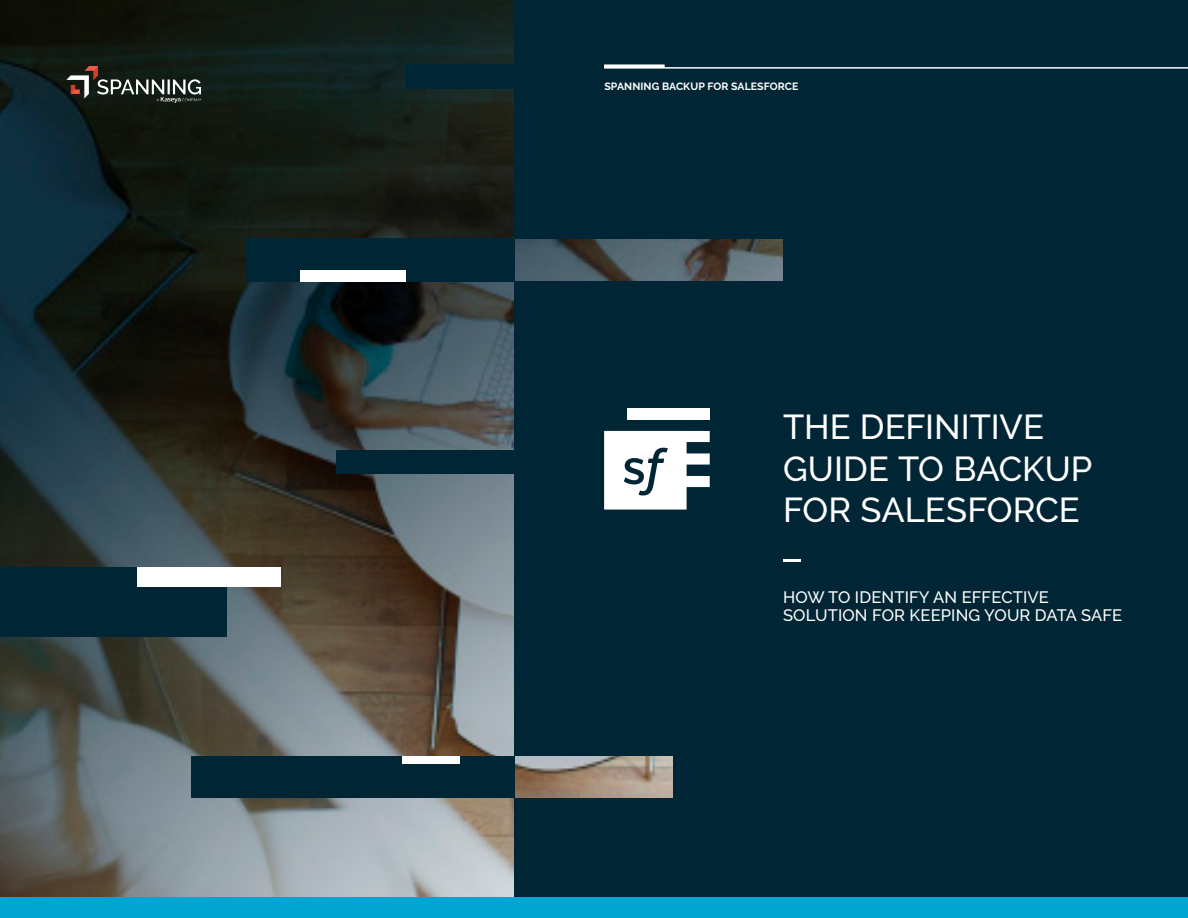
<style>
.page{position:relative;width:1188px;height:918px;background:#fff}
.page>*{position:absolute;margin:0;border:0;box-sizing:border-box;transform-origin:0 0}
.t1{font:500 34.5px/41.4px "Raleway";color:#fff}
.t2{font:500 16.5px/18px "Raleway";letter-spacing:.01em;color:#fff}
.t3{font:700 10.5px "Raleway";letter-spacing:.01em;color:#fff}
</style>
<div class="page">
<img style="left:0;top:0;width:783px;height:897px">
<div style="left:515px;top:282px;width:673px;height:474px;background:#002636"></div>
<div style="left:515px;top:0;width:673px;height:239px;background:#002636"></div>
<div style="left:783px;top:168px;width:405px;height:189px;background:#002636"></div>
<div style="left:0;top:567px;width:226px;height:69px;background:#002636"></div>
<div style="left:246px;top:239px;width:269px;height:43px;background:#002636"></div>
<div style="left:336px;top:450px;width:213px;height:24px;background:#002636"></div>
<div style="left:406px;top:64px;width:288px;height:25px;background:#002636"></div>
<div style="left:192px;top:756px;width:323px;height:42px;background:#002636"></div>
<div style="left:515px;top:798px;width:673px;height:120px;background:#002636"></div>
<div style="left:673px;top:693px;width:515px;height:189px;background:#002636"></div>
<div style="left:0;top:897px;width:1188px;height:21px;background:#00a5d2"></div>
<div style="left:300px;top:270px;width:106px;height:12px;background:#fff"></div>
<div style="left:137px;top:567px;width:143px;height:20px;background:#fff"></div>
<div style="left:402px;top:756px;width:58px;height:7px;background:#fff"></div>
<img style="left:66px;top:66px;width:135px;height:37px">
<hr style="left:604px;top:68px;width:584px;height:1px;background:#fff">
<hr style="left:783px;top:559px;width:18px;height:3px;background:#fff">
<div style="left:627px;top:408px;width:83px;height:12px;background:#fff"></div>
<svg style="left:604px;top:431px;width:106px;height:79px"></svg>
<hr style="left:604px;top:65px;width:60px;height:3px;background:#fff">
<p class="t3" style="left:604px;top:80px;width:196px">SPANNING BACKUP FOR SALESFORCE</p>
<h1 class="t1" style="left:783px;top:407px;width:311px">THE DEFINITIVE<br>GUIDE TO BACKUP<br>FOR SALESFORCE</h1>
<p class="t2" style="left:783px;top:588px;width:341px">HOW TO IDENTIFY AN EFFECTIVE<br>SOLUTION FOR KEEPING YOUR DATA SAFE</p>
</div>
